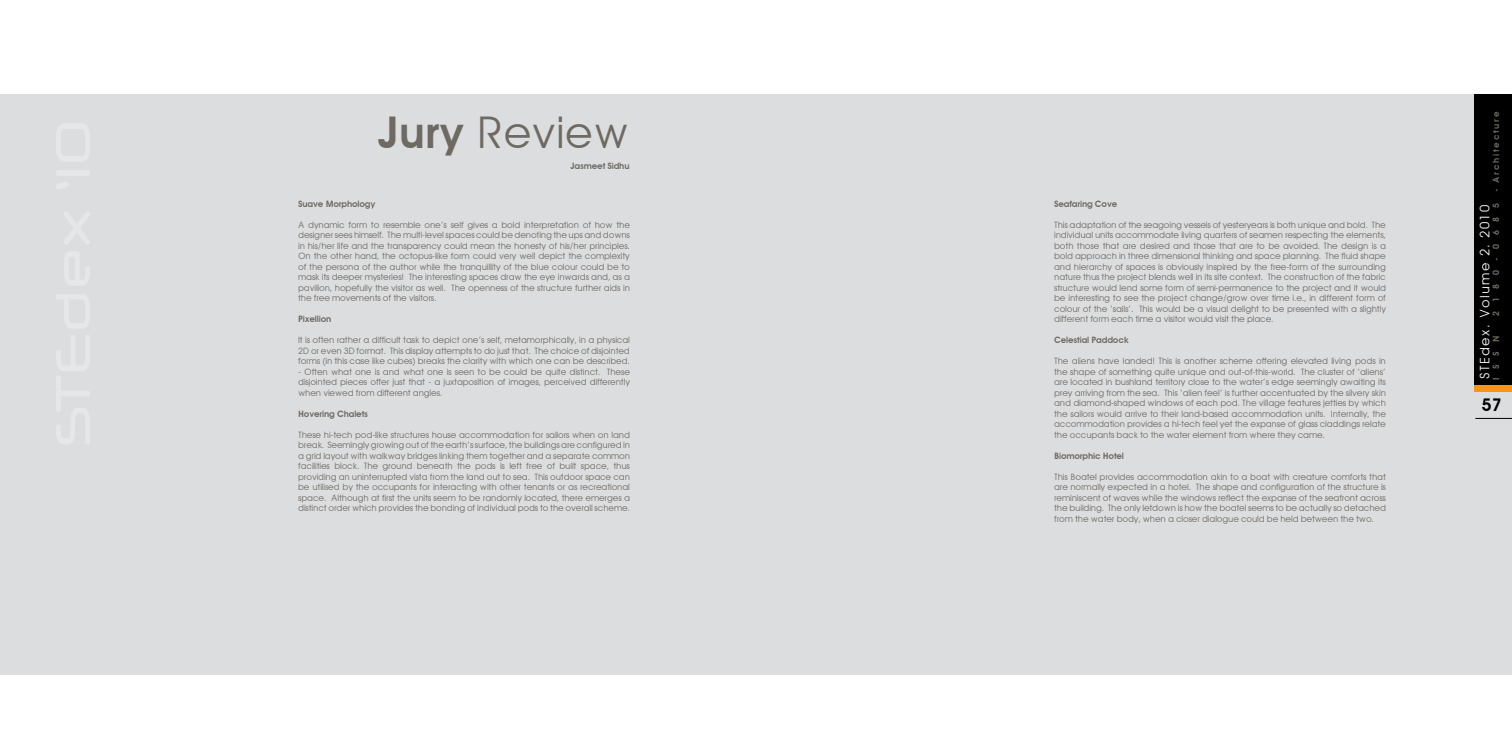
<style>
.page{position:relative;width:1512px;height:756px;background:#fff}
.page>*{position:absolute;margin:0;border:0;box-sizing:border-box;transform-origin:0 0}
.t1{font:43.75px "Avant Garde";color:#6e6962}
.t2{font:600 17.5px "Avant Garde";color:#000}
.t3{font:13.12px "Avant Garde";letter-spacing:.1em;color:#fff}
.t4{font:8.75px/10.5px "Avant Garde";letter-spacing:-.02em;color:#6e6962;text-align:justify}
.t5{font:600 8.75px "Avant Garde";letter-spacing:-.02em;color:#6e6962}
.t6{font:600 8.75px "Avant Garde";letter-spacing:.2em;color:#6e6962}
.t7{font:600 8.75px "Avant Garde";letter-spacing:1em;color:#6e6962}
.s1{font-weight:600}
</style>
<div class="page">
<div style="left:0;top:94px;width:1512px;height:581px;background:#dcddde"></div>
<div style="left:56px;top:170px;width:34px;height:6px;border:1px solid #e6e7e8;border-radius:2px"></div>
<hr style="left:1475px;top:418px;width:37px;height:1px;background:#000">
<div style="left:1474px;top:94px;width:38px;height:297px;background:#000"></div>
<div style="left:1474px;top:385px;width:38px;height:6px;background:#f7941e"></div>
<h1 class="t1" style="left:378px;top:106px;width:253px"><span class="s1">Jury</span> Review</h1>
<p class="t5" style="left:570px;top:161px;width:61px">Jasmeet Sidhu</p>
<p class="t5" style="left:298px;top:198px;width:79px">Suave Morphology</p>
<p class="t4" style="left:298px;top:219px;width:333px">A dynamic form to resemble one’s self gives a bold interpretation of how the designer sees himself. The multi-level spaces could be denoting the ups and downs in his/her life and the transparency could mean the honesty of his/her principles.<br>On the other hand, the octopus-like form could very well depict the complexity of the persona of the author while the tranquillity of the blue colour could be to mask its deeper mysteries! The interesting spaces draw the eye inwards and, as a pavilion, hopefully the visitor as well. The openness of the structure further aids in the free movements of the visitors.</p>
<p class="t5" style="left:298px;top:314px;width:35px">Pixellion</p>
<p class="t4" style="left:298px;top:335px;width:333px">It is often rather a difficult task to depict one’s self, metamorphically, in a physical 2D or even 3D format. This display attempts to do just that. The choice of disjointed forms (in this case like cubes) breaks the clarity with which one can be described.</p>
<p class="t4" style="left:298px;top:366px;width:333px">- Often what one is and what one is seen to be could be quite distinct. These disjointed pieces offer just that - a juxtaposition of images, perceived differently when viewed from different angles.</p>
<p class="t5" style="left:298px;top:408px;width:71px">Hovering Chalets</p>
<p class="t4" style="left:298px;top:429px;width:333px">These hi-tech pod-like structures house accommodation for sailors when on land break. Seemingly growing out of the earth’s surface, the buildings are configured in a grid layout with walkway bridges linking them together and a separate common facilities block. The ground beneath the pods is left free of built space, thus providing an uninterrupted vista from the land out to sea. This outdoor space can be utilised by the occupants for interacting with other tenants or as recreational space. Although at first the units seem to be randomly located, there emerges a distinct order which provides the bonding of individual pods to the overall scheme.</p>
<p class="t5" style="left:1054px;top:198px;width:65px">Seafaring Cove</p>
<p class="t4" style="left:1054px;top:219px;width:333px">This adaptation of the seagoing vessels of yesteryears is both unique and bold. The individual units accommodate living quarters of seamen respecting the elements, both those that are desired and those that are to be avoided. The design is a bold approach in three dimensional thinking and space planning. The fluid shape and hierarchy of spaces is obviously inspired by the free-form of the surrounding nature thus the project blends well in its site context. The construction of the fabric structure would lend some form of semi-permanence to the project and it would be interesting to see the project change/grow over time i.e., in different form of colour of the ‘sails’. This would be a visual delight to be presented with a slightly different form each time a visitor would visit the place.</p>
<p class="t5" style="left:1054px;top:335px;width:76px">Celestial Paddock</p>
<p class="t4" style="left:1054px;top:356px;width:333px">The aliens have landed! This is another scheme offering elevated living pods in the shape of something quite unique and out-of-this-world. The cluster of ‘aliens’ are located in bushland territory close to the water’s edge seemingly awaiting its prey arriving from the sea. This ‘alien feel’ is further accentuated by the silvery skin and diamond-shaped windows of each pod. The village features jetties by which the sailors would arrive to their land-based accommodation units. Internally, the accommodation provides a hi-tech feel yet the expanse of glass claddings relate the occupants back to the water element from where they came.</p>
<p class="t5" style="left:1054px;top:450px;width:71px">Biomorphic Hotel</p>
<p class="t4" style="left:1054px;top:471px;width:333px">This Boatel provides accommodation akin to a boat with creature comforts that are normally expected in a hotel. The shape and configuration of the structure is reminiscent of waves while the windows reflect the expanse of the seafront across the building. The only letdown is how the boatel seems to be actually so detached from the water body, when a closer dialogue could be held between the two.</p>
<p class="t6" style="left:1491px;top:192px;width:82px;rotate:-90deg">- Architecture</p>
<p class="t7" style="left:1491px;top:316px;width:114px;rotate:-90deg">2180-0685</p>
<h3 class="t3" style="left:1477px;top:379px;width:176px;rotate:-90deg">STEdex. Volume 2. 2010</h3>
<p class="t5" style="left:1491px;top:380px;width:46px;rotate:-90deg">ISSN</p>
<h2 class="t2" style="left:1482px;top:394px;width:21px">57</h2>
</div>
